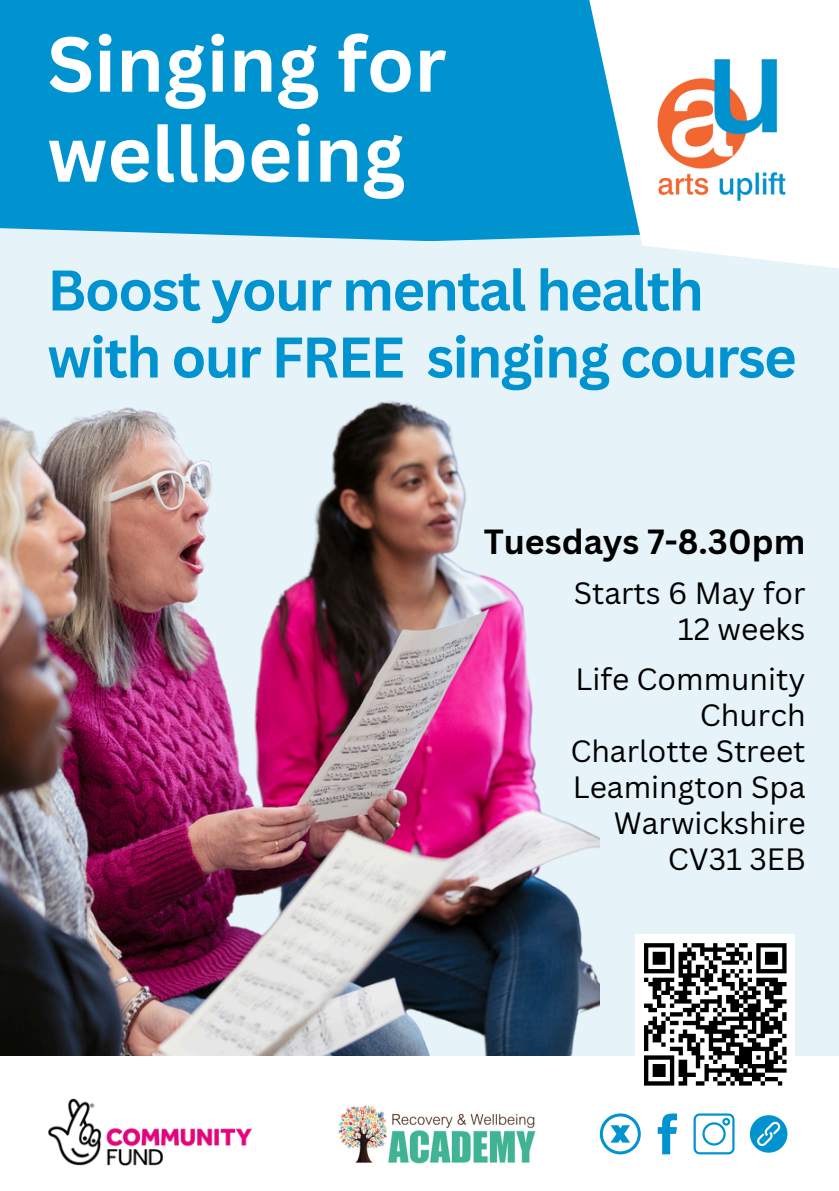
<style>
.page{position:relative;width:839px;height:1191px;background:#fff}
.page>*{position:absolute;margin:0;border:0;box-sizing:border-box;transform-origin:0 0}
.t1{font:700 76px/90px "Canva Sans";color:#fff}
.t2{font:700 56px/67px "Canva Sans";letter-spacing:-.03em;color:#0193d0}
.t3{font:700 34px "Canva Sans";color:#000}
.t4{font:30px/36px "Canva Sans";color:#000;text-align:right}
</style>
<div class="page">
<div style="left:0;top:201px;width:838px;height:990px;background:#e6f4fa"></div>
<div style="left:0;top:1056px;width:838px;height:135px;background:#fff"></div>
<div style="left:0;top:0;width:563px;height:241px;background:#0193d0"></div>
<svg style="left:563px;top:0;width:275px;height:268px"></svg>
<img style="left:650px;top:59px;width:142px;height:142px">
<img style="left:48px;top:1098px;width:204px;height:68px">
<img style="left:338px;top:1105px;width:198px;height:59px">
<svg style="left:599px;top:1113px;width:41px;height:41px"></svg>
<svg style="left:657px;top:1114px;width:19px;height:40px"></svg>
<svg style="left:693px;top:1113px;width:41px;height:41px"></svg>
<svg style="left:749px;top:1115px;width:39px;height:38px"></svg>
<div style="left:635px;top:935px;width:160px;height:159px;background:#fff"></div>
<svg style="left:644px;top:943px;width:143px;height:143px"></svg>
<img style="left:0;top:401px;width:600px;height:655px">
<p class="t1" style="left:47px;top:17px;width:400px">Singing for wellbeing</p>
<p class="t2" style="left:47px;top:255px;width:750px">Boost your mental health with our FREE singing course</p>
<h1 class="t3" style="left:483px;top:518px;width:323px">Tuesdays 7-8.30pm</h1>
<p class="t4" style="left:573px;top:575px;width:233px">Starts 6 May for</p>
<h2 class="t4" style="left:677px;top:611px;width:129px">12 weeks</h2>
<p class="t4" style="left:575px;top:661px;width:231px">Life Community<br>Church</p>
<h3 class="t4" style="left:570px;top:733px;width:237px">Charlotte Street</h3>
<p class="t4" style="left:572px;top:769px;width:234px">Leamington Spa</p>
<p class="t4" style="left:614px;top:805px;width:193px">Warwickshire</p>
<p class="t4" style="left:667px;top:841px;width:139px">CV31 3EB</p>
</div>
